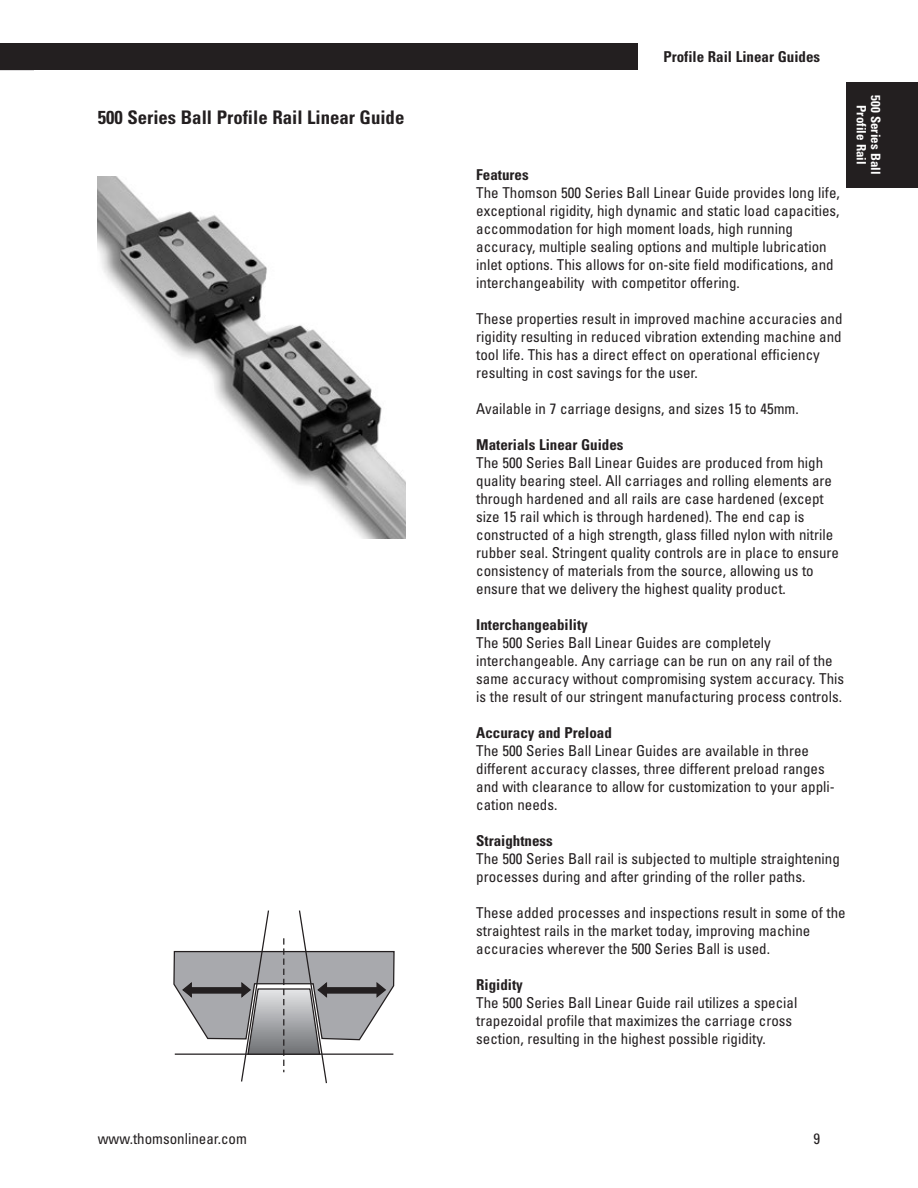
<style>
.page{position:relative;width:918px;height:1188px;background:#fff}
.page>*{position:absolute;margin:0;border:0;box-sizing:border-box;transform-origin:0 0}
.t1{font:700 condensed 18.75px "Univers LT Std";color:#231f20}
.t2{font:condensed 15px/18px "Univers LT Std";color:#231f20}
.t3{font:700 condensed 15px "Univers LT Std";color:#231f20}
.t4{font:700 condensed 12.9px/14.4px "Univers LT Std";color:#fff;text-align:center}
</style>
<div class="page">
<div style="left:0;top:43px;width:638px;height:27px;background:#231f20"></div>
<img style="left:98px;top:177px;width:308px;height:362px">
<svg style="left:173px;top:910px;width:222px;height:173px"></svg>
<div style="left:847px;top:82px;width:71px;height:105px;background:#231f20"></div>
<p class="t1" style="left:98px;top:106px;width:308px">500 Series Ball Profile Rail Linear Guide</p>
<p class="t3" style="left:663px;top:47px;width:158px">Profile Rail Linear Guides</p>
<p class="t3" style="left:476px;top:165px;width:54px">Features</p>
<p class="t2" style="left:476px;top:183px;width:365px">The Thomson 500 Series Ball Linear Guide provides long life, exceptional rigidity, high dynamic and static load capacities, accommodation for high moment loads, high running accuracy, multiple sealing options and multiple lubrication inlet options. This allows for on-site field modifications, and interchangeability with competitor offering.</p>
<p class="t2" style="left:476px;top:309px;width:368px">These properties result in improved machine accuracies and rigidity resulting in reduced vibration extending machine and tool life. This has a direct effect on operational efficiency resulting in cost savings for the user.</p>
<p class="t2" style="left:476px;top:399px;width:324px">Available in 7 carriage designs, and sizes 15 to 45mm.</p>
<p class="t3" style="left:476px;top:435px;width:149px">Materials Linear Guides</p>
<p class="t2" style="left:476px;top:453px;width:364px">The 500 Series Ball Linear Guides are produced from high quality bearing steel. All carriages and rolling elements are through hardened and all rails are case hardened (except size 15 rail which is through hardened). The end cap is constructed of a high strength, glass filled nylon with nitrile rubber seal. Stringent quality controls are in place to ensure consistency of materials from the source, allowing us to ensure that we delivery the highest quality product.</p>
<p class="t3" style="left:476px;top:615px;width:113px">Interchangeability</p>
<p class="t2" style="left:476px;top:633px;width:369px">The 500 Series Ball Linear Guides are completely interchangeable. Any carriage can be run on any rail of the same accuracy without compromising system accuracy. This is the result of our stringent manufacturing process controls.</p>
<p class="t3" style="left:476px;top:723px;width:137px">Accuracy and Preload</p>
<p class="t2" style="left:476px;top:741px;width:359px">The 500 Series Ball Linear Guides are available in three different accuracy classes, three different preload ranges and with clearance to allow for customization to your appli&shy;cation needs.</p>
<p class="t3" style="left:476px;top:831px;width:78px">Straightness</p>
<p class="t2" style="left:476px;top:849px;width:365px">The 500 Series Ball rail is subjected to multiple straightening processes during and after grinding of the roller paths.</p>
<p class="t2" style="left:476px;top:903px;width:371px">These added processes and inspections result in some of the straightest rails in the market today, improving machine accuracies wherever the 500 Series Ball is used.</p>
<p class="t3" style="left:476px;top:975px;width:48px">Rigidity</p>
<p class="t2" style="left:476px;top:993px;width:323px">The 500 Series Ball Linear Guide rail utilizes a special trapezoidal profile that maximizes the carriage cross section, resulting in the highest possible rigidity.</p>
<p class="t4" style="left:883px;top:95px;width:80px;rotate:90deg">500 Series Ball<br>Profile Rail</p>
<p class="t2" style="left:98px;top:1129px;width:151px">www.thomsonlinear.com</p>
<p class="t2" style="left:814px;top:1129px;width:8px">9</p>
</div>
